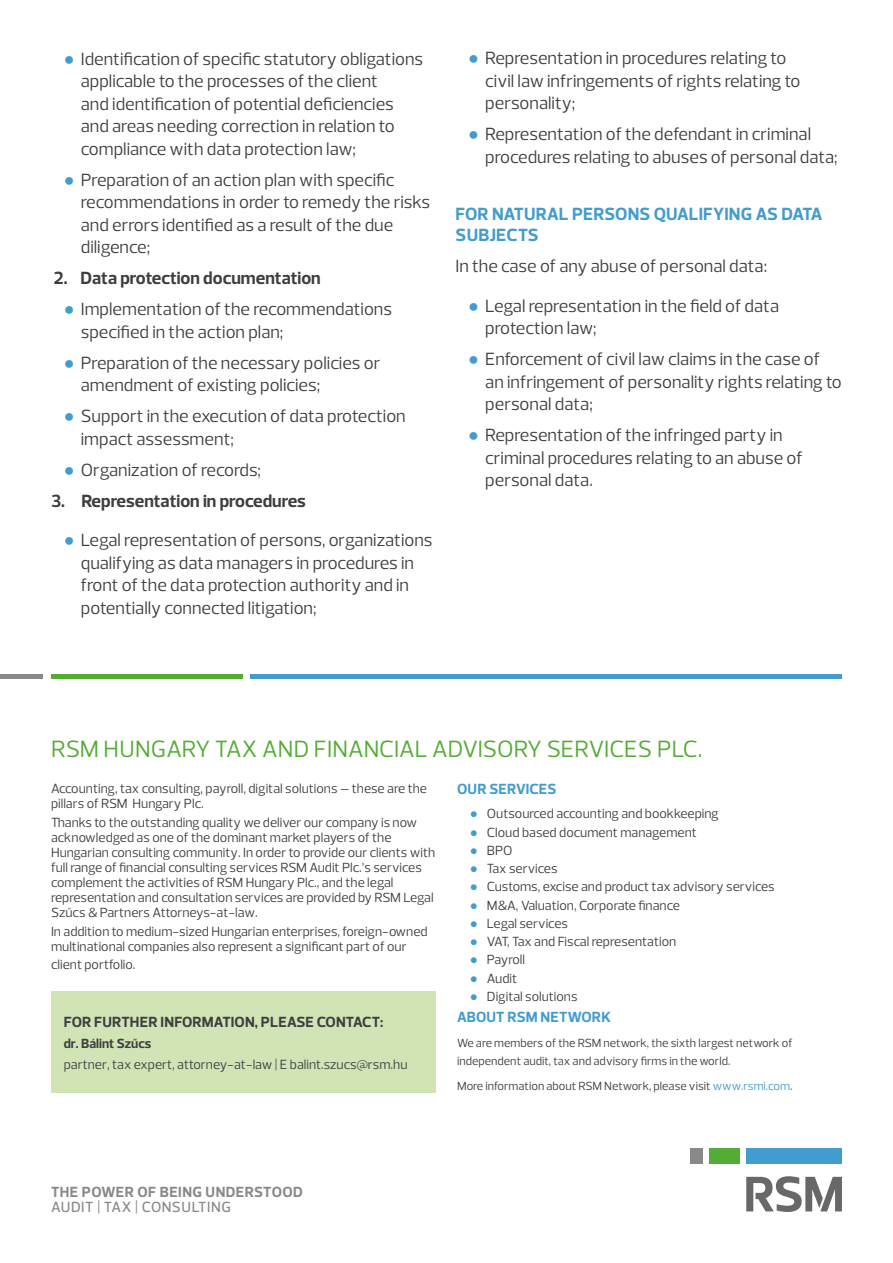
<style>
.page{position:relative;width:893px;height:1263px;background:#fff}
.page>*{position:absolute;margin:0;border:0;box-sizing:border-box;transform-origin:0 0}
.t1{font:24px "Prelo";letter-spacing:.005em;color:#54ac34}
.t2{font:18px/22.5px "Prelo";color:#3e3e3e}
.t3{font:700 18px "Prelo";color:#3e3e3e}
.t4{font:700 18px "Prelo";color:#429ccd}
.t5{font:700 15px "Prelo";letter-spacing:-.02em;color:#3e3e3e}
.t6{font:700 15px "Prelo";color:#429ccd}
.t7{font:700 15px "Prelo";letter-spacing:.03em;color:#888989}
.t8{font:500 15px "Prelo";letter-spacing:.03em;color:#888989}
.t9{font:13.5px/15px "Prelo";color:#3e3e3e}
.t10{font:700 13.5px "Prelo";color:#3e3e3e}
.t11{font:12px/18.3px "Prelo";color:#3e3e3e}
.s1{font-family:"Arial";color:#429ccd}
.s2{color:#429ccd}
</style>
<div class="page">
<div style="left:746px;top:1148px;width:96px;height:16px;background:#429ccd"></div>
<div style="left:690px;top:1148px;width:12px;height:16px;background:#888989"></div>
<div style="left:709px;top:1148px;width:30px;height:16px;background:#54ac34"></div>
<svg style="left:746px;top:1176px;width:96px;height:36px"></svg>
<hr style="left:251px;top:674px;width:591px;height:4px;background:#429ccd">
<hr style="left:0;top:674px;width:43px;height:4px;background:#888989">
<hr style="left:51px;top:674px;width:191px;height:4px;background:#54ac34">
<div style="left:51px;top:992px;width:385px;height:101px;background:#d0e4b6"></div>
<p class="t2" style="left:81px;top:47px;width:344px;text-indent:-17px"><span class="s1">●</span> Identification of specific statutory obligations applicable to the processes of the client<br>and identification of potential deficiencies and areas needing correction in relation to compliance with data protection law;</p>
<p class="t2" style="left:81px;top:168px;width:351px;text-indent:-17px"><span class="s1">●</span> Preparation of an action plan with specific recommendations in order to remedy the risks and errors identified as a result of the due diligence;</p>
<p class="t3" style="left:54px;top:267px;width:269px">2. DATA PROTECTION DOCUMENTATION</p>
<p class="t2" style="left:81px;top:298px;width:313px;text-indent:-17px"><span class="s1">●</span> Implementation of the recommendations specified in the action plan;</p>
<p class="t2" style="left:81px;top:351px;width:301px;text-indent:-17px"><span class="s1">●</span> Preparation of the necessary policies or amendment of existing policies;</p>
<p class="t2" style="left:81px;top:405px;width:326px;text-indent:-17px"><span class="s1">●</span> Support in the execution of data protection impact assessment;</p>
<p class="t2" style="left:64px;top:458px;width:199px"><span class="s1">●</span> Organization of records;</p>
<p class="t3" style="left:51px;top:489px;width:256px">3. REPRESENTATION IN PROCEDURES</p>
<p class="t2" style="left:81px;top:529px;width:353px;text-indent:-17px"><span class="s1">●</span> Legal representation of persons, organizations qualifying as data managers in procedures in front of the data protection authority and in potentially connected litigation;</p>
<p class="t2" style="left:485px;top:47px;width:317px;text-indent:-17px"><span class="s1">●</span> Representation in procedures relating to civil law infringements of rights relating to personality;</p>
<p class="t2" style="left:485px;top:123px;width:354px;text-indent:-17px"><span class="s1">●</span> Representation of the defendant in criminal procedures relating to abuses of personal data;</p>
<p class="t4" style="left:456px;top:202px;width:70px">FOR NATUR</p>
<p class="t4" style="left:547px;top:202px;width:37px">AL PERSONS</p>
<p class="t4" style="left:654px;top:202px;width:81px">QUALIFYING</p>
<p class="t4" style="left:756px;top:202px;width:68px">AS DATA</p>
<p class="t4" style="left:456px;top:224px;width:12px">SUB</p>
<p class="t4" style="left:490px;top:224px;width:40px">JECTS</p>
<p class="t2" style="left:455px;top:255px;width:313px">In the case of any abuse of personal data:</p>
<p class="t2" style="left:485px;top:294px;width:295px;text-indent:-17px"><span class="s1">●</span> Legal representation in the field of data protection law;</p>
<p class="t2" style="left:485px;top:348px;width:358px;text-indent:-17px"><span class="s1">●</span> Enforcement of civil law claims in the case of an infringement of personality rights relating to personal data;</p>
<p class="t2" style="left:485px;top:424px;width:319px;text-indent:-17px"><span class="s1">●</span> Representation of the infringed party in criminal procedures relating to an abuse of personal data.</p>
<h1 class="t1" style="left:51px;top:734px;width:100px">RSM Hungar</h1>
<h1 class="t1" style="left:195px;top:734px;width:83px">y Tax and</h1>
<h1 class="t1" style="left:314px;top:734px;width:27px">Financial</h1>
<h1 class="t1" style="left:432px;top:734px;width:30px">Advisor</h1>
<h1 class="t1" style="left:527px;top:734px;width:48px">y Services</h1>
<h1 class="t1" style="left:657px;top:734px;width:47px">Plc.</h1>
<p class="t9" style="left:51px;top:780px;width:378px">Accounting, tax consulting, payroll, digital solutions – these are the pillars of RSM Hungary Plc.</p>
<p class="t9" style="left:51px;top:815px;width:386px">Thanks to the outstanding quality we deliver our company is now acknowledged as one of the dominant market players of the Hungarian consulting community. In order to provide our clients with full range of financial consulting services RSM Audit Plc.’s services complement the activities of RSM Hungary Plc., and the legal representation and consultation services are provided by RSM Legal Szűcs &amp; Partners Attorneys-at-law.</p>
<p class="t9" style="left:51px;top:924px;width:378px">In addition to medium-sized Hungarian enterprises, foreign-owned multinational companies also represent a significant part of our</p>
<p class="t9" style="left:51px;top:957px;width:86px">client portfolio.</p>
<p class="t5" style="left:64px;top:1012px;width:10px">FOR</p>
<p class="t5" style="left:94px;top:1012px;width:10px">FURTHER</p>
<p class="t5" style="left:161px;top:1012px;width:10px">INFOR</p>
<p class="t5" style="left:202px;top:1012px;width:30px">MATION</p>
<p class="t5" style="left:255px;top:1012px;width:130px">, PLEASE CONTACT:</p>
<p class="t10" style="left:64px;top:1035px;width:89px">DR. BÁLINT SZŰCS</p>
<p class="t9" style="left:64px;top:1057px;width:345px">partner, tax expert, attorney-at-law | E balint.szucs@rsm.hu</p>
<p class="t6" style="left:457px;top:779px;width:91px">OUR SERVICES</p>
<p class="t9" style="left:470px;top:806px;width:250px"><span class="s1">●</span> Outsourced accounting and bookkeeping</p>
<p class="t9" style="left:470px;top:824px;width:229px"><span class="s1">●</span> Cloud based document management</p>
<p class="t9" style="left:470px;top:843px;width:44px"><span class="s1">●</span> BPO</p>
<p class="t9" style="left:470px;top:861px;width:89px"><span class="s1">●</span> Tax services</p>
<p class="t9" style="left:470px;top:879px;width:306px"><span class="s1">●</span> Customs, excise and product tax advisory services</p>
<p class="t9" style="left:470px;top:898px;width:212px"><span class="s1">●</span> M&amp;A, Valuation, Corporate finance</p>
<p class="t9" style="left:470px;top:916px;width:100px"><span class="s1">●</span> Legal services</p>
<p class="t9" style="left:470px;top:934px;width:208px"><span class="s1">●</span> VAT, Tax and Fiscal representation</p>
<p class="t9" style="left:470px;top:952px;width:57px"><span class="s1">●</span> Payroll</p>
<p class="t9" style="left:470px;top:971px;width:49px"><span class="s1">●</span> Audit</p>
<p class="t9" style="left:470px;top:989px;width:109px"><span class="s1">●</span> Digital solutions</p>
<p class="t6" style="left:457px;top:1008px;width:11px">ABOUT</p>
<p class="t6" style="left:508px;top:1008px;width:54px">RSM NETWOR</p>
<p class="t6" style="left:601px;top:1008px;width:11px">K</p>
<p class="t11" style="left:457px;top:1034px;width:337px">We are members of the RSM network, the sixth largest network of independent audit, tax and advisory firms in the world.</p>
<p class="t11" style="left:457px;top:1076px;width:337px">More information about RSM Network, please visit <span class="s2">www.rsmi.com</span>.</p>
<p class="t7" style="left:51px;top:1182px;width:253px">THE POWER OF BEING UNDERSTOOD</p>
<p class="t8" style="left:51px;top:1197px;width:181px">AUDIT | TAX | CONSULTING</p>
</div>
